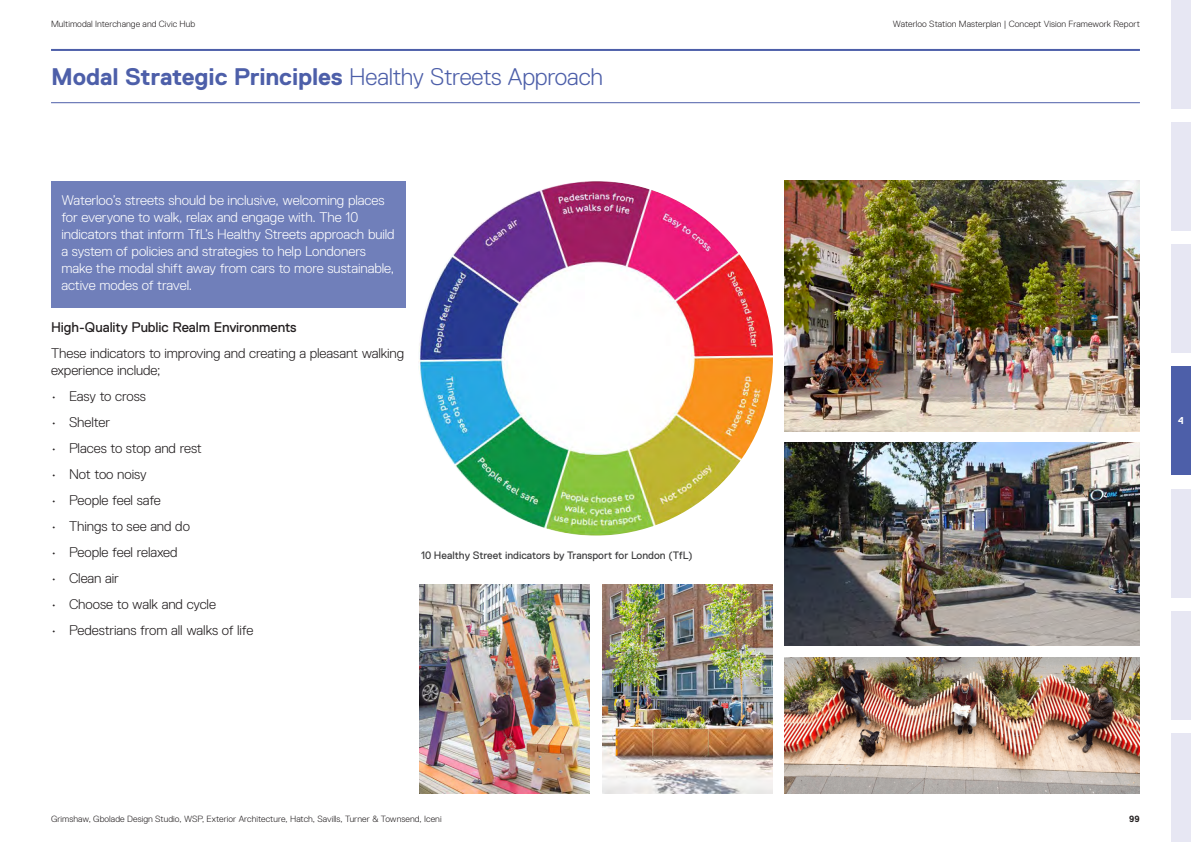
<style>
.page{position:relative;width:1191px;height:842px;background:#fff}
.page>*{position:absolute;margin:0;border:0;box-sizing:border-box;transform-origin:0 0}
.t1{font:700 24px "Replica Std";letter-spacing:-.01em;color:#4d5fa9}
.Body_Text_Rep_Lt_14_17{font:300 14px/17px "Replica Std";letter-spacing:-.005em;color:#fff}
.Body_Text_Rep_Lt_14_17-2{font:300 14px/17px "Replica Std";letter-spacing:-.005em;color:#231f20}
.t2{font:14px "Replica Std";letter-spacing:-.005em;color:#231f20}
.t3{font:10.8px "Replica Std";color:#3e3e3f}
.t4{font:700 10px "Replica Std";color:#fff}
.t5{font:300 9px "Replica Std";letter-spacing:.005em;color:#231f20}
.t6{font:700 9px "Replica Std";color:#231f20}
.s1{font-weight:300}
</style>
<div class="page">
<div style="left:51px;top:181px;width:355px;height:126px;background:#707fba"></div>
<hr style="left:51px;top:49px;width:1089px;height:2px;background:#4d5fa9">
<hr style="left:51px;top:102px;width:1089px;height:1px;background:#4d5fa9">
<div style="left:1171px;top:0;width:20px;height:108px;background:#e7e7f3"></div>
<div style="left:1171px;top:122px;width:20px;height:109px;background:#e7e7f3"></div>
<div style="left:1171px;top:244px;width:20px;height:109px;background:#e7e7f3"></div>
<div style="left:1171px;top:367px;width:20px;height:108px;background:#4d5fa9"></div>
<div style="left:1171px;top:489px;width:20px;height:108px;background:#e7e7f3"></div>
<div style="left:1171px;top:611px;width:20px;height:109px;background:#e7e7f3"></div>
<div style="left:1171px;top:733px;width:20px;height:109px;background:#e7e7f3"></div>
<img style="left:418px;top:181px;width:355px;height:355px;border-radius:176px">
<img style="left:785px;top:180px;width:355px;height:251px">
<img style="left:419px;top:584px;width:170px;height:209px">
<img style="left:603px;top:584px;width:170px;height:209px">
<img style="left:785px;top:443px;width:355px;height:203px">
<img style="left:785px;top:657px;width:355px;height:136px">
<p class="t5" style="left:51px;top:19px;width:146px">Multimodal Interchange and Civic Hub</p>
<h2 class="t1" style="left:51px;top:63px;width:553px">Modal Strategic Principles <span class="s1">Healthy Streets Approach</span></h2>
<p class="Body_Text_Rep_Lt_14_17" style="left:61px;top:192px;width:335px">Waterloo’s streets should be inclusive, welcoming places for everyone to walk, relax and engage with. The 10 indicators that inform TfL’s Healthy Streets approach build a system of policies and strategies to help Londoners make the modal shift away from cars to more sustainable, active modes of travel.</p>
<h3 class="t2" style="left:51px;top:319px;width:247px">High-Quality Public Realm Environments</h3>
<p class="Body_Text_Rep_Lt_14_17-2" style="left:51px;top:344px;width:355px">These indicators to improving and creating a pleasant walking experience include;</p>
<p class="Body_Text_Rep_Lt_14_17-2" style="left:51px;top:387px;width:96px">• Easy to cross</p>
<p class="Body_Text_Rep_Lt_14_17-2" style="left:51px;top:413px;width:61px">• Shelter</p>
<p class="Body_Text_Rep_Lt_14_17-2" style="left:51px;top:439px;width:152px">• Places to stop and rest</p>
<p class="Body_Text_Rep_Lt_14_17-2" style="left:51px;top:465px;width:97px">• Not too noisy</p>
<p class="Body_Text_Rep_Lt_14_17-2" style="left:51px;top:491px;width:111px">• People feel safe</p>
<p class="Body_Text_Rep_Lt_14_17-2" style="left:51px;top:517px;width:140px">• Things to see and do</p>
<p class="Body_Text_Rep_Lt_14_17-2" style="left:51px;top:543px;width:128px">• People feel relaxed</p>
<p class="Body_Text_Rep_Lt_14_17-2" style="left:51px;top:569px;width:69px">• Clean air</p>
<p class="Body_Text_Rep_Lt_14_17-2" style="left:51px;top:595px;width:167px">• Choose to walk and cycle</p>
<p class="Body_Text_Rep_Lt_14_17-2" style="left:51px;top:621px;width:204px">• Pedestrians from all walks of life</p>
<p class="t3" style="left:421px;top:549px;width:273px">10 Healthy Street indicators by Transport for London (TfL)</p>
<p class="t5" style="left:51px;top:814px;width:392px">Grimshaw, Gbolade Design Studio, WSP, Exterior Architecture, Hatch, Savills, Turner &amp; Townsend, Iceni</p>
<p class="t5" style="left:893px;top:19px;width:248px">Waterloo Station Masterplan | Concept Vision Framework Report</p>
<p class="t4" style="left:1178px;top:415px;width:7px">4</p>
<p class="t6" style="left:1129px;top:814px;width:12px">99</p>
</div>
